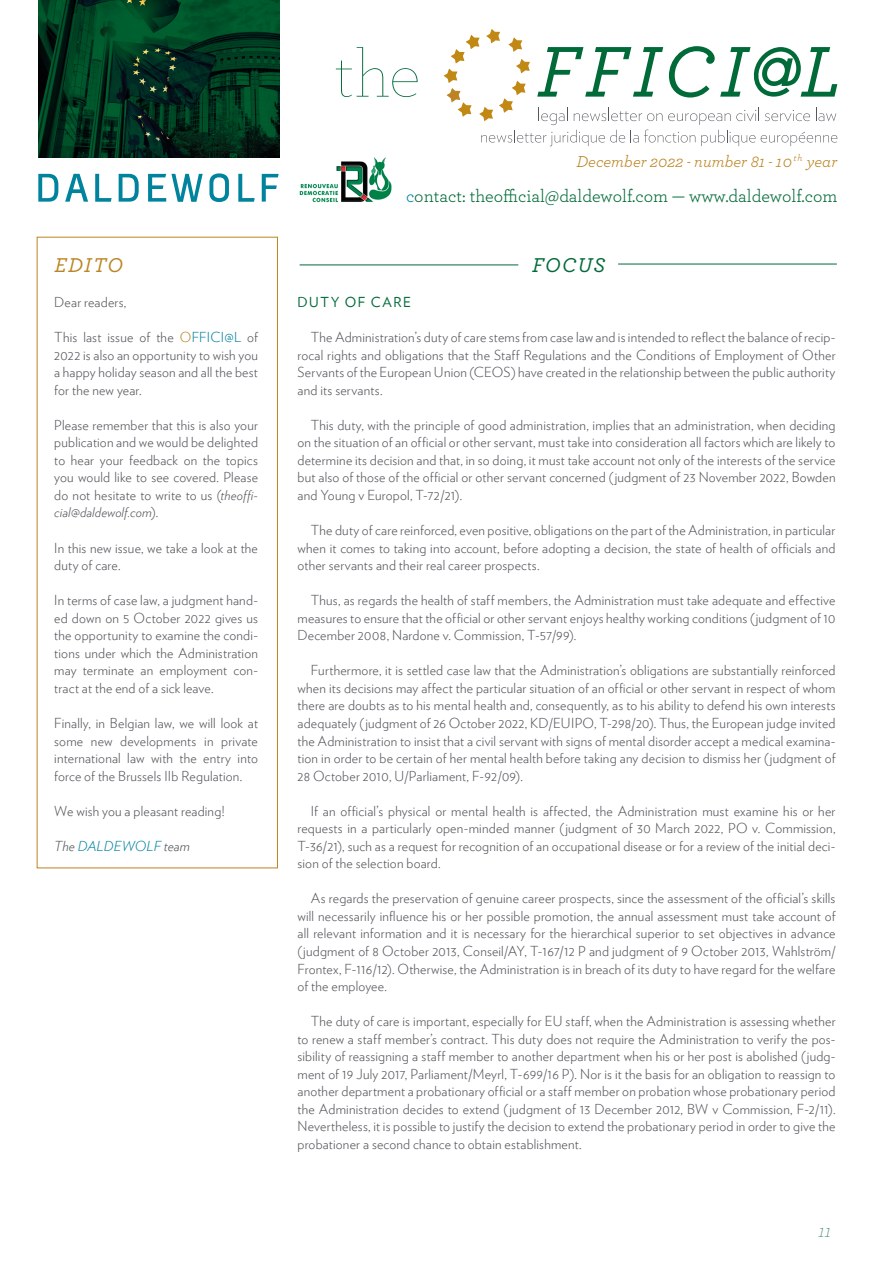
<style>
.page{position:relative;width:893px;height:1263px;background:#fff}
.page>*{position:absolute;margin:0;border:0;box-sizing:border-box;transform-origin:0 0}
.t1{font:italic 500 21px "Archer";letter-spacing:.065em;color:#bc8422}
.t2{font:italic 500 21px "Archer";letter-spacing:.06em;color:#006a38}
.t3{font:18px "Archer";color:#006a38}
.t4{font:italic 200 18px "Archer";color:#006a38}
.t5{font:italic 16.5px "Archer";letter-spacing:.005em;color:#bc8422}
.texte_-_labeur_-_en{font:300 13.8px/17.5px "Verlag";letter-spacing:.015em;color:#55575c;text-align:justify}
.texte_-_edito_-_en{font:300 13.8px/17.5px "Verlag";letter-spacing:.015em;color:#55575c;text-align:justify}
.texte_-_edito_-_en-2{font:italic 300 13.8px "Verlag";letter-spacing:.015em;color:#00839c}
.titre{font:13.8px "Verlag";letter-spacing:.115em;color:#006a38}
.texte_-_edito_-_en-3{font:italic 300 13.35px "Verlag";letter-spacing:.005em;color:#55575c}
.s1{color:#00839c}
.s2{color:#bc8422}
.s3{font-style:italic;font-size:13.35px}
.s4{font-style:normal;font-size:13.8px}
.s5{color:#55575c}
</style>
<div class="page">
<svg style="left:38px;top:174px;width:20px;height:28px"></svg>
<svg style="left:65px;top:174px;width:23px;height:28px"></svg>
<svg style="left:95px;top:174px;width:17px;height:28px"></svg>
<svg style="left:119px;top:174px;width:20px;height:28px"></svg>
<svg style="left:148px;top:174px;width:55px;height:28px"></svg>
<svg style="left:209px;top:173px;width:20px;height:29px"></svg>
<svg style="left:238px;top:174px;width:17px;height:28px"></svg>
<svg style="left:262px;top:174px;width:17px;height:28px"></svg>
<img style="left:39px;top:0;width:240px;height:158px">
<svg style="left:336px;top:47px;width:82px;height:50px"></svg>
<svg style="left:444px;top:29px;width:393px;height:117px"></svg>
<img style="left:299px;top:157px;width:93px;height:46px">
<div style="left:37px;top:237px;width:241px;height:631px;border:1px solid #bc8422"></div>
<hr style="left:300px;top:265px;width:218px;height:1px;background:#006a38">
<hr style="left:618px;top:264px;width:219px;height:1px;background:#006a38">
<p class="t5" style="left:576px;top:149px;width:263px">December 2022 - number 81 - 10<sup>th</sup> year</p>
<h2 class="t3" style="left:406px;top:183px;width:433px"><span class="s1">c</span>ontact: theofficial@daldewolf.com — www.daldewolf.com</h2>
<p class="t1" style="left:54px;top:249px;width:70px">EDITO</p>
<p class="t2" style="left:532px;top:249px;width:75px">FOCUS</p>
<p class="texte_-_edito_-_en" style="left:54px;top:292px;width:74px">Dear readers,</p>
<p class="texte_-_edito_-_en" style="left:54px;top:328px;width:205px">This last issue of the <span class="s2">O</span><span class="s1">FFICI@L</span> of 2022 is also an opportunity to wish you a happy holiday season and all the best for the new year.</p>
<p class="texte_-_edito_-_en" style="left:54px;top:415px;width:205px">Please remember that this is also your publication and we would be delighted to hear your feedback on the topics you would like to see covered. Please do not hesitate to write to us (<span class="s3">theoffi-</span></p>
<p class="texte_-_edito_-_en-3" style="left:54px;top:502px;width:106px">cial@daldewolf.com<span class="s4">).</span></p>
<p class="texte_-_edito_-_en" style="left:54px;top:538px;width:205px">In this new issue, we take a look at the duty of care.</p>
<p class="texte_-_edito_-_en" style="left:54px;top:591px;width:205px">In terms of case law, a judgment hand&shy;ed down on 5 October 2022 gives us the opportunity to examine the condi&shy;tions under which the Administration may terminate an employment con&shy;tract at the end of a sick leave.</p>
<p class="texte_-_edito_-_en" style="left:54px;top:713px;width:205px">Finally, in Belgian law, we will look at some new developments in private international law with the entry into force of the Brussels IIb Regulation.</p>
<p class="texte_-_edito_-_en" style="left:54px;top:801px;width:172px">We wish you a pleasant reading!</p>
<p class="texte_-_edito_-_en-2" style="left:54px;top:835px;width:137px"><span class="s5">The</span> DALDEWOLF <span class="s5">team</span></p>
<p class="titre" style="left:297px;top:292px;width:115px">DUTY OF CARE</p>
<p class="texte_-_labeur_-_en" style="left:297px;top:328px;width:540px;text-indent:13px">The Administration’s duty of care stems from case law and is intended to reflect the balance of recip&shy;rocal rights and obligations that the Staff Regulations and the Conditions of Employment of Other Servants of the European Union (CEOS) have created in the relationship between the public authority and its servants.</p>
<p class="texte_-_labeur_-_en" style="left:297px;top:415px;width:540px;text-indent:13px">This duty, with the principle of good administration, implies that an administration, when deciding on the situation of an official or other servant, must take into consideration all factors which are likely to determine its decision and that, in so doing, it must take account not only of the interests of the service but also of those of the official or other servant concerned (judgment of 23 November 2022, Bowden and Young v Europol, T-72/21).</p>
<p class="texte_-_labeur_-_en" style="left:297px;top:520px;width:539px;text-indent:13px">The duty of care reinforced, even positive, obligations on the part of the Administration, in particular when it comes to taking into account, before adopting a decision, the state of health of officials and other servants and their real career prospects.</p>
<p class="texte_-_labeur_-_en" style="left:297px;top:591px;width:540px;text-indent:13px">Thus, as regards the health of staff members, the Administration must take adequate and effective measures to ensure that the official or other servant enjoys healthy working conditions (judgment of 10<br>December 2008, Nardone v. Commission, T-57/99).</p>
<p class="texte_-_labeur_-_en" style="left:297px;top:661px;width:540px;text-indent:13px">Furthermore, it is settled case law that the Administration’s obligations are substantially reinforced when its decisions may affect the particular situation of an official or other servant in respect of whom there are doubts as to his mental health and, consequently, as to his ability to defend his own interests adequately (judgment of 26 October 2022, KD/EUIPO, T-298/20). Thus, the European judge invited the Administration to insist that a civil servant with signs of mental disorder accept a medical examina&shy;tion in order to be certain of her mental health before taking any decision to dismiss her (judgment of 28 October 2010, U/Parliament, F-92/09).</p>
<p class="texte_-_labeur_-_en" style="left:297px;top:801px;width:539px;text-indent:13px">If an official’s physical or mental health is affected, the Administration must examine his or her requests in a particularly open-minded manner (judgment of 30 March 2022, PO v. Commission, T-36/21), such as a request for recognition of an occupational disease or for a review of the initial deci&shy;sion of the selection board.</p>
<p class="texte_-_labeur_-_en" style="left:297px;top:889px;width:540px;text-indent:13px">As regards the preservation of genuine career prospects, since the assessment of the official’s skills will necessarily influence his or her possible promotion, the annual assessment must take account of all relevant information and it is necessary for the hierarchical superior to set objectives in advance (judgment of 8 October 2013, Conseil/AY, T-167/12 P and judgment of 9 October 2013, Wahlström/ Frontex, F-116/12). Otherwise, the Administration is in breach of its duty to have regard for the welfare of the employee.</p>
<p class="texte_-_labeur_-_en" style="left:297px;top:1012px;width:540px;text-indent:13px">The duty of care is important, especially for EU staff, when the Administration is assessing whether to renew a staff member’s contract. This duty does not require the Administration to verify the pos&shy;sibility of reassigning a staff member to another department when his or her post is abolished (judg&shy;ment of 19 July 2017, Parliament/Meyrl, T-699/16 P). Nor is it the basis for an obligation to reassign to another department a probationary official or a staff member on probation whose probationary period the Administration decides to extend (judgment of 13 December 2012, BW v Commission, F-2/11).<br>Nevertheless, it is possible to justify the decision to extend the probationary period in order to give the probationer a second chance to obtain establishment.</p>
<h2 class="t4" style="left:819px;top:1219px;width:14px">11</h2>
</div>
